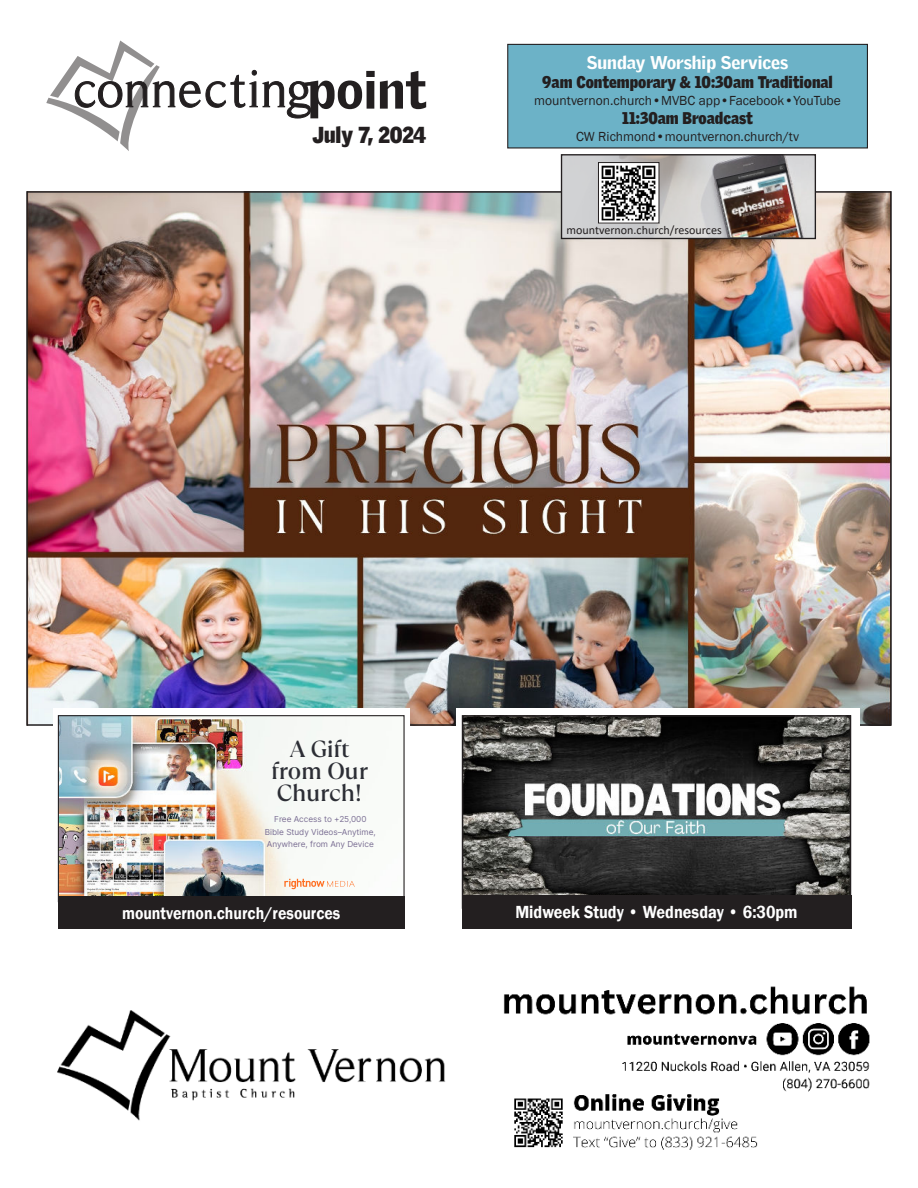
<style>
.page{position:relative;width:918px;height:1188px;background:#fff}
.page>*{position:absolute;margin:0;border:0;box-sizing:border-box;transform-origin:0 0}
.t1{font:900 51.9px "Griffith Gothic";color:#231f20}
.t2{font:500 23.25px/21.9px "TT Ramillas";letter-spacing:-.01em;color:#2c2e35;text-align:center}
.t3{font:900 22.5px "Griffith Gothic";letter-spacing:-.005em;color:#231f20;scale:.9 1}
.t4{font:600 18px "Franklin Gothic";color:#fff;scale:.9 1}
.t5{font:900 18px "Griffith Gothic";color:#fff}
.t6{font:600 17.55px "Franklin Gothic";color:#fff;scale:.9 1}
.t7{font:900 16.5px "Griffith Gothic";color:#231f20;scale:.9 1}
.t8{font:13.5px "Franklin Gothic";color:#231f20}
.t9{font:12px "Calibri";color:#231f20}
.t10{font:8.25px/12.3px "Inter";color:#7b6f94;text-align:center}
</style>
<div class="page">
<img style="left:29px;top:194px;width:860px;height:529px">
<svg style="left:46px;top:40px;width:265px;height:111px"></svg>
<div style="left:508px;top:44px;width:359px;height:104px;background:#6cb2c7"></div>
<div style="left:507px;top:44px;width:361px;height:104px;border:1px solid #231f20"></div>
<div style="left:562px;top:155px;width:253px;height:83px;background:#d1d2d4"></div>
<img style="left:598px;top:156px;width:216px;height:81px">
<div style="left:561px;top:154px;width:255px;height:85px;border:1px solid #231f20"></div>
<img style="left:716px;top:163px;width:87px;height:74px">
<img style="left:600px;top:164px;width:57px;height:57px">
<div style="left:598px;top:162px;width:61px;height:61px;border:1px solid #231f20"></div>
<img style="left:57px;top:986px;width:813px;height:164px">
<div style="left:456px;top:708px;width:404px;height:54px;background:#fff"></div>
<img style="left:465px;top:718px;width:383px;height:177px">
<div style="left:462px;top:715px;width:389px;height:194px;border:2px solid #231f20"></div>
<div style="left:462px;top:895px;width:389px;height:34px;background:#231f20"></div>
<div style="left:53px;top:708px;width:356px;height:54px;background:#f9fbf8"></div>
<img style="left:60px;top:717px;width:262px;height:179px">
<svg style="left:284px;top:879px;width:71px;height:10px"></svg>
<div style="left:58px;top:715px;width:347px;height:187px;border:1px solid #231f20"></div>
<div style="left:58px;top:896px;width:347px;height:33px;background:#231f20"></div>
<h1 class="t1" style="left:308px;top:69px;width:121px">point</h1>
<h3 class="t3" style="left:312px;top:126px;width:128px">July 7, 2024</h3>
<h3 class="t5" style="left:587px;top:55px;width:203px">Sunday Worship Services</h3>
<p class="t7" style="left:542px;top:76px;width:324px">9am Contemporary &amp; 10:30am Traditional</p>
<p class="t8" style="left:534px;top:95px;width:308px">mountvernon.church•MVBC app•Facebook•YouTube</p>
<p class="t7" style="left:622px;top:112px;width:147px">11:30am Broadcast</p>
<p class="t8" style="left:576px;top:131px;width:224px">CW Richmond•mountvernon.church/tv</p>
<p class="t9" style="left:566px;top:225px;width:157px">mountvernon.church/resources</p>
<h2 class="t2" style="left:271px;top:738px;width:98px">A Gift from Our<br>Church!</h2>
<p class="t10" style="left:265px;top:813px;width:112px">Free Access to +25,000<br>Bible Study Videos–Anytime,<br>Anywhere, from Any Device</p>
<p class="t6" style="left:122px;top:905px;width:244px">mountvernon.church/resources</p>
<h3 class="t4" style="left:515px;top:905px;width:315px">Midweek Study • Wednesday • 6:30pm</h3>
</div>
